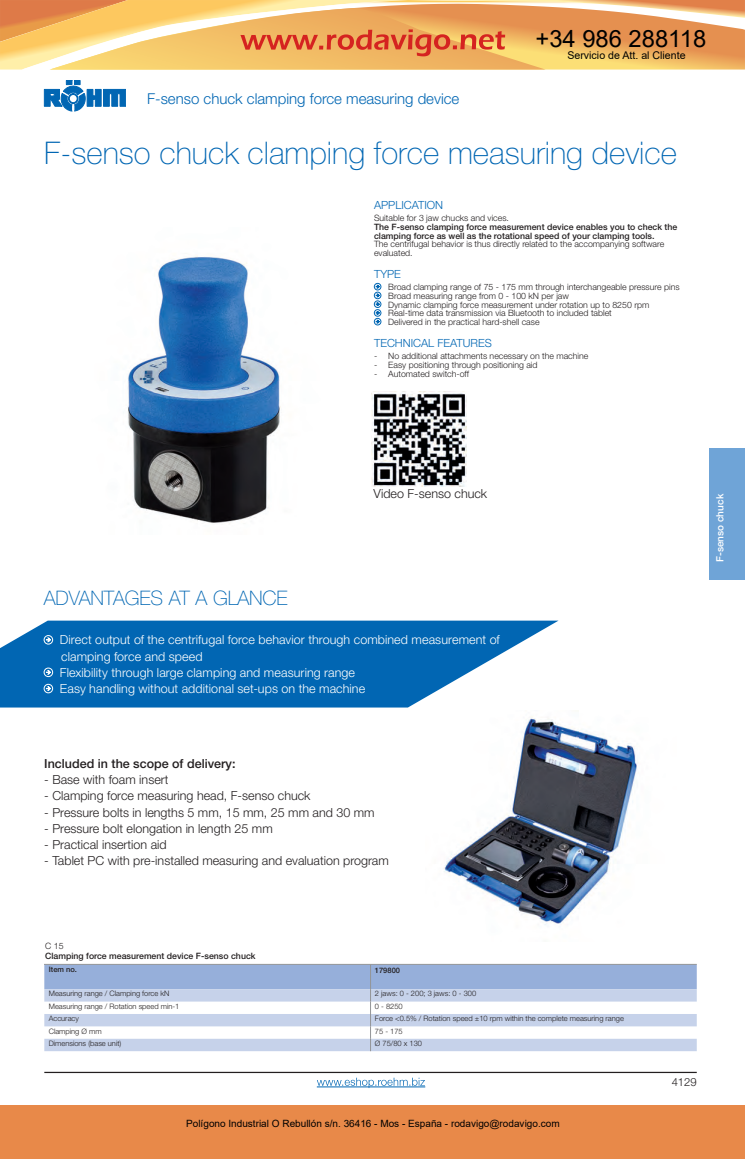
<style>
.page{position:relative;width:745px;height:1159px;background:#fff}
.page>*{position:absolute;margin:0;border:0;box-sizing:border-box;transform-origin:0 0}
.t1{font:100 31.25px "Helvetica Neue LT Std";color:#0166b3}
.t2{font:23.75px "Arial";color:#000}
.t3{font:100 20px "Helvetica Neue LT Std";letter-spacing:-.01em;color:#0166b3}
.t4{font:300 15px "Helvetica Neue LT Std";color:#0166b3}
.t5{font:300 12.5px "Helvetica Neue LT Std";color:#231f20}
.t6{font:300 12.5px/16.2px "Helvetica Neue LT Std";letter-spacing:.005em;color:#fff}
.t7{font:500 12.5px "Helvetica Neue LT Std";color:#231f20}
.t8{font:300 11.25px "Helvetica Neue LT Std";color:#0166b3}
.t9{font:300 11.25px "Helvetica Neue LT Std";color:#231f20}
.t10{font:10.62px "Arial";color:#000}
.t11{font:10px "Arial";color:#000}
.t12{font:500 10px "Helvetica Neue LT Std";color:#fff}
.t13{font:300 8.75px/8.8px "Helvetica Neue LT Std";color:#231f20}
.t14{font:500 8.75px/8.8px "Helvetica Neue LT Std";color:#231f20}
.t15{font:300 7.5px "Helvetica Neue LT Std";color:#231f20}
.t16{font:500 7.5px "Helvetica Neue LT Std";color:#231f20}
</style>
<div class="page">
<svg style="left:44px;top:80px;width:82px;height:31px"></svg>
<div style="left:68px;top:94px;width:10px;height:10px;border:1px solid #0166b3;border-radius:50%"></div>
<div style="left:69px;top:94px;width:8px;height:9px;border:1px solid #0166b3;border-radius:50%"></div>
<hr style="left:44px;top:1072px;width:652px;height:1px;background:#231f20">
<svg style="left:44px;top:964px;width:652px;height:87px"></svg>
<svg style="left:0;top:620px;width:558px;height:87px;background:#287dbe"></svg>
<img style="left:443px;top:716px;width:196px;height:209px">
<div style="left:44px;top:635px;width:9px;height:9px;border:1px solid #fff;border-radius:50%"></div>
<svg style="left:46px;top:638px;width:5px;height:4px"></svg>
<div style="left:44px;top:668px;width:9px;height:9px;border:1px solid #fff;border-radius:50%"></div>
<svg style="left:46px;top:670px;width:5px;height:4px"></svg>
<div style="left:44px;top:684px;width:9px;height:9px;border:1px solid #fff;border-radius:50%"></div>
<svg style="left:46px;top:686px;width:5px;height:5px"></svg>
<hr style="left:316px;top:1086px;width:109px;height:1px;background:#0166b3">
<svg style="left:317px;top:1077px;width:107px;height:11px"></svg>
<div style="left:374px;top:283px;width:7px;height:7px;border:1px solid #0166b3;border-radius:50%"></div>
<div style="left:374px;top:292px;width:7px;height:7px;border:1px solid #0166b3;border-radius:50%"></div>
<div style="left:374px;top:301px;width:7px;height:7px;border:1px solid #0166b3;border-radius:50%"></div>
<div style="left:374px;top:309px;width:7px;height:7px;border:1px solid #0166b3;border-radius:50%"></div>
<div style="left:374px;top:318px;width:7px;height:7px;border:1px solid #0166b3;border-radius:50%"></div>
<svg style="left:376px;top:294px;width:3px;height:29px"></svg>
<img style="left:127px;top:256px;width:154px;height:268px">
<img style="left:371px;top:392px;width:95px;height:94px">
<div style="left:708px;top:448px;width:36px;height:132px;background:#6fa4d7"></div>
<div style="left:0;top:1105px;width:744px;height:54px;background:#e88949"></div>
<svg style="left:0;top:0;width:744px;height:70px;background:#f0b66e"></svg>
<h2 class="t2" style="left:535px;top:22px;width:172px">+34 986 288118</h2>
<p class="t10" style="left:567px;top:48px;width:120px">Servicio de Att. al Cliente</p>
<h3 class="t4" style="left:147px;top:93px;width:313px">F-senso chuck clamping force measuring device</h3>
<h1 class="t1" style="left:44px;top:142px;width:633px">F-senso chuck clamping force measuring device</h1>
<p class="t8" style="left:374px;top:201px;width:71px">APPLICATION</p>
<p class="t13" style="left:374px;top:214px;width:136px">Suitable for 3 jaw chucks and vices.</p>
<p class="t14" style="left:374px;top:223px;width:305px">The F-senso clamping force measurement device enables you to check the clamping force as well as the rotational speed of your clamping tools.</p>
<p class="t13" style="left:374px;top:241px;width:291px">The centrifugal behavior is thus directly related to the accompanying software evaluated.</p>
<p class="t8" style="left:374px;top:270px;width:28px">TYPE</p>
<p class="t13" style="left:388px;top:283px;width:293px">Broad clamping range of 75 - 175 mm through interchangeable pressure pins Broad measuring range from 0 - 100 kN per jaw<br>Dynamic clamping force measurement under rotation up to 8250 rpm Real-time data transmission via Bluetooth to included tablet<br>Delivered in the practical hard-shell case</p>
<p class="t8" style="left:374px;top:339px;width:119px">TECHNICAL FEATURES</p>
<p class="t13" style="left:374px;top:352px;width:216px">- No additional attachments necessary on the machine</p>
<p class="t13" style="left:374px;top:361px;width:165px">- Easy positioning through positioning aid</p>
<p class="t13" style="left:374px;top:370px;width:96px">- Automated switch-off</p>
<h3 class="t3" style="left:44px;top:590px;width:245px">ADVANTAGES AT A GLANCE</h3>
<h3 class="t5" style="left:373px;top:489px;width:115px">Video F-senso chuck</h3>
<h3 class="t6" style="left:60px;top:633px;width:441px">Direct output of the centrifugal force behavior through combined measurement of clamping force and speed<br>Flexibility through large clamping and measuring range<br>Easy handling without additional set-ups on the machine</h3>
<h3 class="t7" style="left:44px;top:759px;width:192px">Included in the scope of delivery:</h3>
<h3 class="t5" style="left:44px;top:775px;width:126px">- Base with foam insert</h3>
<h3 class="t5" style="left:44px;top:791px;width:267px">- Clamping force measuring head, F-senso chuck</h3>
<h3 class="t5" style="left:44px;top:807px;width:332px">- Pressure bolts in lengths 5 mm, 15 mm, 25 mm and 30 mm</h3>
<h3 class="t5" style="left:44px;top:824px;width:230px">- Pressure bolt elongation in length 25 mm</h3>
<h3 class="t5" style="left:44px;top:840px;width:124px">- Practical insertion aid</h3>
<h3 class="t5" style="left:44px;top:856px;width:346px">- Tablet PC with pre-installed measuring and evaluation program</h3>
<p class="t13" style="left:45px;top:942px;width:20px">C 15</p>
<p class="t14" style="left:45px;top:952px;width:212px">Clamping force measurement device F-senso chuck</p>
<p class="t16" style="left:49px;top:966px;width:30px">Item no.</p>
<p class="t16" style="left:375px;top:967px;width:27px">179800</p>
<p class="t15" style="left:49px;top:991px;width:122px">Measuring range / Clamping force kN</p>
<p class="t15" style="left:375px;top:991px;width:103px">2 jaws: 0 - 200; 3 jaws: 0 - 300</p>
<p class="t15" style="left:49px;top:1003px;width:132px">Measuring range / Rotation speed min-1</p>
<p class="t15" style="left:375px;top:1003px;width:29px">0 - 8250</p>
<p class="t15" style="left:49px;top:1015px;width:32px">Accuracy</p>
<p class="t15" style="left:375px;top:1015px;width:250px">Force &lt;0.5% / Rotation speed ±10 rpm within the complete measuring range</p>
<p class="t15" style="left:49px;top:1028px;width:54px">Clamping Ø mm</p>
<p class="t15" style="left:375px;top:1028px;width:29px">75 - 175</p>
<p class="t15" style="left:49px;top:1040px;width:74px">Dimensions (base unit)</p>
<p class="t15" style="left:375px;top:1040px;width:49px">Ø 75/80 x 130</p>
<p class="t11" style="left:186px;top:1117px;width:375px">Polígono Industrial O Rebullón s/n. 36416 - Mos - España - rodavigo@rodavigo.com</p>
<p class="t12" style="left:715px;top:562px;width:70px;rotate:-90deg">F-senso chuck</p>
<p class="t9" style="left:671px;top:1077px;width:27px">4129</p>
</div>
